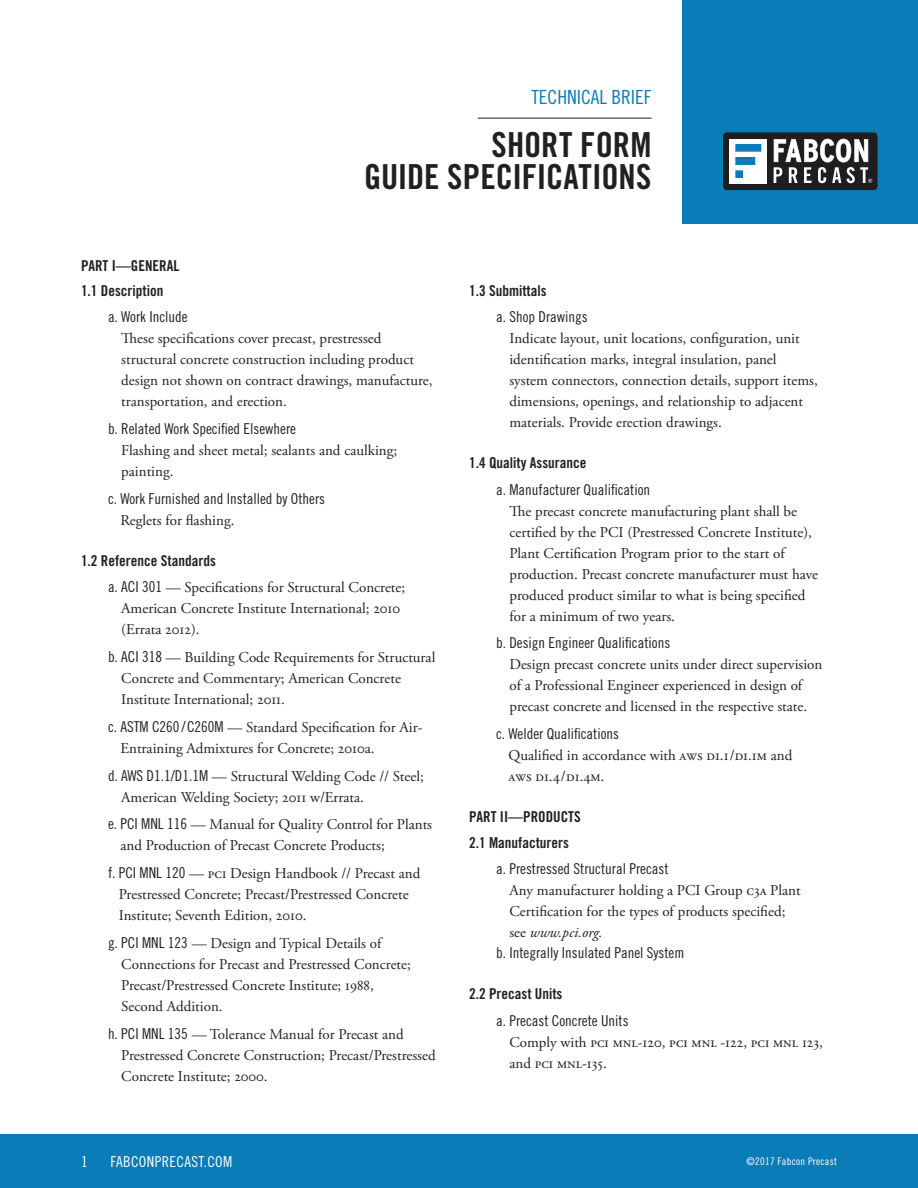
<style>
.page{position:relative;width:918px;height:1188px;background:#fff}
.page>*{position:absolute;margin:0;border:0;box-sizing:border-box;transform-origin:0 0}
.t1{font:34.5px/31.5px "Trade Gothic Bold Cond Twenty";letter-spacing:-.005em;color:#231f20;text-align:right}
.t2{font:19.5px "Trade Gothic Cond Eighteen";color:#0a7cb8}
.t3{font:15px/21px "Adobe Garamond Pro";color:#231f20}
.t4{font:15px "Trade Gothic Cond Eighteen";color:#231f20}
.t5{font:15px/25.5px "Trade Gothic Bold Cond Twenty";color:#231f20}
.t6{font:15px "Trade Gothic Cond Eighteen";letter-spacing:.025em;color:#fff}
.t7{font:10.5px "Trade Gothic Cond Eighteen";letter-spacing:.025em;color:#fff}
.s1{font-family:"Trade Gothic Cond Eighteen"}
.s2{font-style:italic}
</style>
<div class="page">
<div style="left:0;top:1134px;width:918px;height:54px;background:#0a7cb8"></div>
<div style="left:683px;top:0;width:235px;height:224px;background:#0a7cb8"></div>
<div style="left:723px;top:132px;width:155px;height:58px;background:#201d1e;border-radius:4px"></div>
<div style="left:730px;top:139px;width:37px;height:44px;background:#fff"></div>
<div style="left:736px;top:157px;width:19px;height:7px;background:#0b7cb7"></div>
<div style="left:736px;top:157px;width:19px;height:8px;border:1px solid #0b7cb7"></div>
<div style="left:736px;top:145px;width:25px;height:6px;background:#0b7cb7"></div>
<div style="left:736px;top:144px;width:25px;height:7px;border:1px solid #0b7cb7"></div>
<svg style="left:736px;top:171px;width:6px;height:6px"></svg>
<svg style="left:774px;top:139px;width:98px;height:44px"></svg>
<hr style="left:478px;top:118px;width:174px;height:1px;background:#231f20">
<h2 class="t2" style="left:531px;top:85px;width:122px">TECHNICAL BRIEF</h2>
<h1 class="t1" style="left:364px;top:129px;width:289px">SHORT FORM<br>GUIDE SPECIFICATIONS</h1>
<p class="t5" style="left:81px;top:252px;width:100px">PART I—GENERAL<br>1.1 Description</p>
<p class="t4" style="left:108px;top:308px;width:81px">a. Work Include</p>
<p class="t3" style="left:121px;top:329px;width:313px">These specifications cover precast, prestressed structural concrete construction including product design not shown on contract drawings, manufacture, transportation, and erection.</p>
<p class="t4" style="left:108px;top:420px;width:190px">b. Related Work Specified Elsewhere</p>
<p class="t3" style="left:121px;top:440px;width:277px">Flashing and sheet metal; sealants and caulking; painting.</p>
<p class="t4" style="left:108px;top:490px;width:219px">c. Work Furnished and Installed by Others</p>
<p class="t3" style="left:120px;top:510px;width:115px">Reglets for flashing.</p>
<p class="t5" style="left:81px;top:548px;width:136px">1.2 Reference Standards</p>
<p class="t3" style="left:121px;top:578px;width:285px;text-indent:-13px"><span class="s1">a. ACI 301</span> — Specifications for Structural Concrete;<br>American Concrete Institute International; 2010 (Errata 2012).</p>
<p class="t3" style="left:121px;top:647px;width:316px;text-indent:-13px"><span class="s1">b. ACI 318</span> — Building Code Requirements for Structural<br>Concrete and Commentary; American Concrete<br>Institute International; 2011.</p>
<p class="t3" style="left:120px;top:717px;width:304px;text-indent:-12px"><span class="s1">c. ASTM C260 /C260M</span> — Standard Specification for Air-<br>Entraining Admixtures for Concrete; 2010a.</p>
<p class="t3" style="left:121px;top:766px;width:304px;text-indent:-13px"><span class="s1">d. AWS D1.1/D1.1M</span> — Structural Welding Code // Steel;<br>American Welding Society; 2011 w/Errata.</p>
<p class="t3" style="left:120px;top:815px;width:313px;text-indent:-12px"><span class="s1">e. PCI MNL 116</span> — Manual for Quality Control for Plants and Production of Precast Concrete Products;</p>
<p class="t3" style="left:119px;top:863px;width:303px;text-indent:-11px"><span class="s1">f. PCI MNL 120</span> — PCI Design Handbook // Precast and<br>Prestressed Concrete; Precast/Prestressed Concrete<br>Institute; Seventh Edition, 2010.</p>
<p class="t3" style="left:121px;top:933px;width:291px;text-indent:-13px"><span class="s1">g. PCI MNL 123</span> — Design and Typical Details of Connections for Precast and Prestressed Concrete; Precast/Prestressed Concrete Institute; 1988, Second Addition.</p>
<p class="t3" style="left:121px;top:1024px;width:316px;text-indent:-13px"><span class="s1">h. PCI MNL 135</span> — Tolerance Manual for Precast and<br>Prestressed Concrete Construction; Precast/Prestressed<br>Concrete Institute; 2000.</p>
<p class="t5" style="left:469px;top:278px;width:79px">1.3 Submittals</p>
<p class="t4" style="left:496px;top:308px;width:93px">a. Shop Drawings</p>
<p class="t3" style="left:509px;top:328px;width:310px">Indicate layout, unit locations, configuration, unit identification marks, integral insulation, panel system connectors, connection details, support items, dimensions, openings, and relationship to adjacent materials. Provide erection drawings.</p>
<p class="t5" style="left:469px;top:450px;width:119px">1.4 Quality Assurance</p>
<p class="t4" style="left:496px;top:480px;width:156px">a. Manufacturer Qualification</p>
<p class="t3" style="left:509px;top:501px;width:310px">The precast concrete manufacturing plant shall be certified by the PCI (Prestressed Concrete Institute), Plant Certification Program prior to the start of production. Precast concrete manufacturer must have produced product similar to what is being specified for a minimum of two years.</p>
<p class="t4" style="left:496px;top:634px;width:176px">b. Design Engineer Qualifications</p>
<p class="t3" style="left:509px;top:655px;width:315px">Design precast concrete units under direct supervision of a Professional Engineer experienced in design of precast concrete and licensed in the respective state.</p>
<p class="t4" style="left:496px;top:725px;width:125px">c. Welder Qualifications</p>
<p class="t3" style="left:509px;top:745px;width:285px">Qualified in accordance with AWS D1.1/D1.1M and<br>AWS D1.4/D1.4M.</p>
<p class="t5" style="left:469px;top:804px;width:113px">PART II—PRODUCTS<br>2.1 Manufacturers</p>
<p class="t4" style="left:496px;top:860px;width:174px">a. Prestressed Structural Precast</p>
<p class="t3" style="left:509px;top:880px;width:293px">Any manufacturer holding a PCI Group C3A Plant<br>Certification for the types of products specified; see <span class="s2">www.pci.org.</span></p>
<p class="t4" style="left:496px;top:944px;width:190px">b. Integrally Insulated Panel System</p>
<p class="t5" style="left:469px;top:981px;width:95px">2.2 Precast Units</p>
<p class="t4" style="left:496px;top:1011px;width:134px">a. Precast Concrete Units</p>
<p class="t3" style="left:509px;top:1032px;width:315px">Comply with PCI MNL-120, PCI MNL -122, PCI MNL 123, and PCI MNL-135.</p>
<p class="t6" style="left:81px;top:1153px;width:8px">1</p>
<p class="t6" style="left:110px;top:1153px;width:123px">FABCONPRECAST.COM</p>
<p class="t7" style="left:747px;top:1155px;width:92px">©2017 Fabcon Precast</p>
</div>
